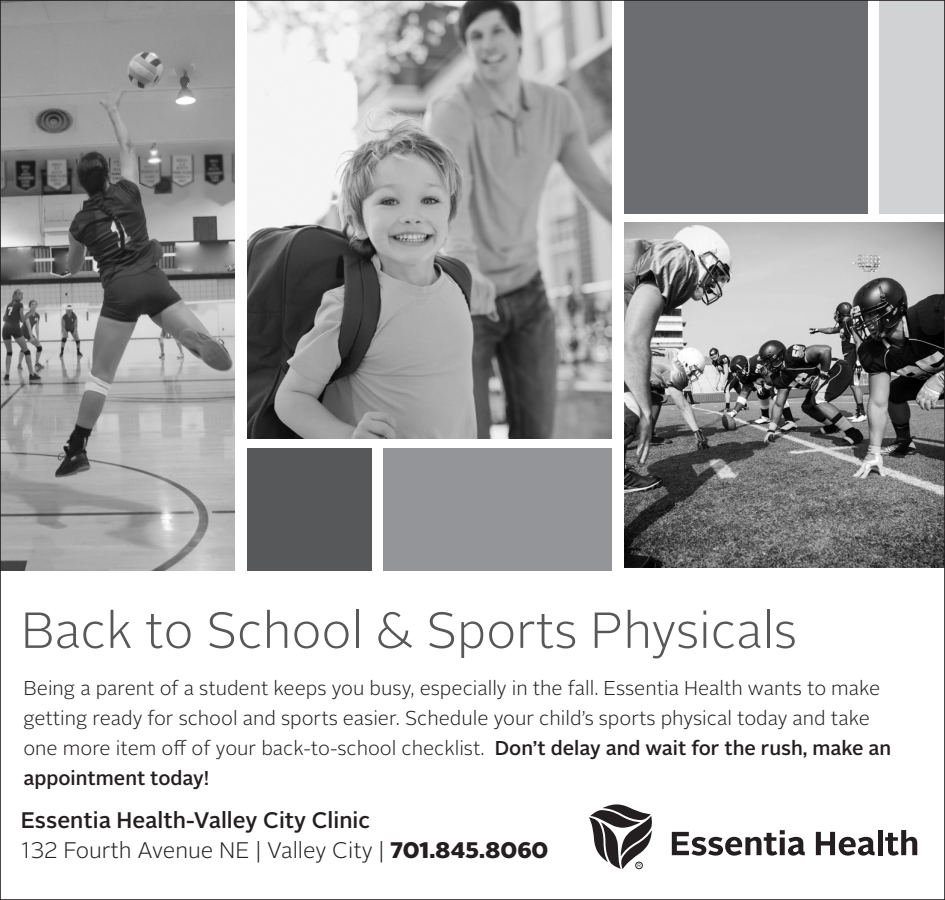
<style>
.page{position:relative;width:945px;height:900px;background:#fff}
.page>*{position:absolute;margin:0;border:0;box-sizing:border-box;transform-origin:0 0}
.t1{font:300 50.5px "Alright Sans";color:#57585a}
.t2{font:300 22.5px "Alright Sans";color:#231f20}
.t3{font:500 22.5px "Alright Sans";color:#231f20}
.t4{font:300 20px/30px "Alright Sans";color:#231f20}
.s1{font-weight:500}
.s2{font-weight:900}
</style>
<div class="page">
<img style="left:2px;top:2px;width:233px;height:568px">
<div style="left:879px;top:0;width:66px;height:213px;background:#d1d2d4"></div>
<div style="left:625px;top:0;width:243px;height:213px;background:#6c6d70"></div>
<img style="left:625px;top:223px;width:318px;height:345px">
<div style="left:247px;top:448px;width:125px;height:122px;background:#57585a"></div>
<div style="left:383px;top:448px;width:229px;height:122px;background:#939598"></div>
<img style="left:247px;top:2px;width:365px;height:436px">
<svg style="left:672px;top:830px;width:133px;height:26px"></svg>
<svg style="left:816px;top:832px;width:59px;height:24px"></svg>
<div style="left:878px;top:830px;width:5px;height:25px;background:#231f20"></div>
<svg style="left:885px;top:830px;width:32px;height:26px"></svg>
<svg style="left:589px;top:804px;width:63px;height:65px"></svg>
<p class="t1" style="left:21px;top:596px;width:778px">Back to School &amp; Sports Physicals</p>
<p class="t4" style="left:23px;top:673px;width:869px">Being a parent of a student keeps you busy, especially in the fall. Essentia Health wants to make getting ready for school and sports easier. Schedule your child’s sports physical today and take one more item off of your back-to-school checklist. <span class="s1">Don’t delay and wait for the rush, make an appointment today!</span></p>
<p class="t3" style="left:21px;top:805px;width:351px">Essentia Health-Valley City Clinic</p>
<p class="t2" style="left:21px;top:835px;width:529px">132 Fourth Avenue NE | Valley City | <span class="s2">701.845.8060</span></p>
</div>
